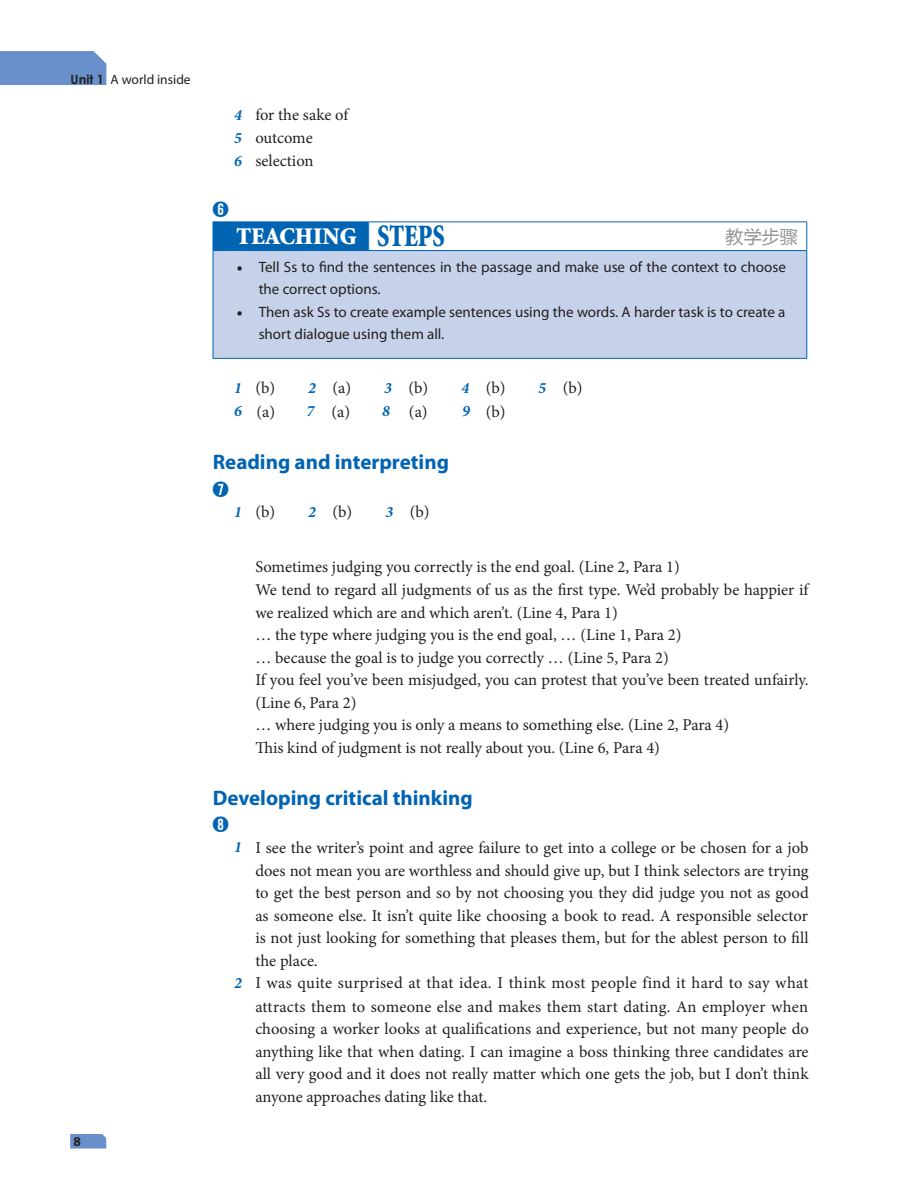
<style>
.page{position:relative;width:915px;height:1191px;background:#fff}
.page>*{position:absolute;margin:0;border:0;box-sizing:border-box;transform-origin:0 0}
.t1{font:900 24px "Minion Std";color:#fff}
.t2{font:700 21px "Myriad Pro";color:#0164b2}
.t3{font:18px "Microsoft Ya Hei";color:#939598}
.t4{font:16.5px/22.5px "Minion Pro";color:#231f20}
.t5{font:16.5px "Minion Pro";letter-spacing:.02em;color:#231f20}
.t6{font:15.75px "Apple Gothic";color:#0164b2}
.t7{font:15px/21.8px "Myriad Pro";color:#231f20}
.t8{font:13.5px "Myriad Pro";color:#231f20}
.t9{font:700 13.5px "Myriad Pro";color:#231f20}
.s1{font-family:"Century Gothic";font-weight:700;font-size:12.75px}
.s2{font-weight:700;font-style:italic;font-size:15.75px;color:#0164b2}
.s3{font-size:31.2px;color:#0164b2}
.s4{font-family:"Minion Pro";font-size:16.5px}
</style>
<div class="page">
<hr style="left:914px;top:412px;width:1px;height:43px;background:#231f20">
<div style="left:213px;top:222px;width:155px;height:28px;background:#0164b2"></div>
<div style="left:213px;top:250px;width:593px;height:108px;background:#c6d2ea"></div>
<hr style="left:368px;top:222px;width:438px;height:1px;background:#0164b2">
<svg style="left:368px;top:222px;width:1px;height:28px"></svg>
<svg style="left:806px;top:222px;width:1px;height:28px"></svg>
<hr style="left:213px;top:250px;width:155px;height:1px;background:#0164b2">
<hr style="left:213px;top:251px;width:1px;height:107px;background:#0164b2">
<hr style="left:368px;top:250px;width:438px;height:1px;background:#0164b2">
<hr style="left:806px;top:251px;width:1px;height:107px;background:#0164b2">
<hr style="left:213px;top:358px;width:155px;height:1px;background:#0164b2">
<hr style="left:368px;top:358px;width:438px;height:1px;background:#0164b2">
<svg style="left:70px;top:1134px;width:36px;height:14px"></svg>
<div style="left:0;top:51px;width:106px;height:34px;background:#6990ca"></div>
<p class="t8" style="left:71px;top:71px;width:121px"><span class="s1">Unit 1</span> A world inside</p>
<p class="t9" style="left:74px;top:1132px;width:9px">8</p>
<p class="t4" style="left:234px;top:103px;width:116px;line-height:23.2px"><span class="s2">4</span> for the sake of<br><span class="s2">5</span> outcome<br><span class="s2">6</span> selection</p>
<p class="t6" style="left:213px;top:201px;width:17px">➏</p>
<p class="t1" style="left:236px;top:224px;width:209px">TEACHING <span class="s3">STEPS</span></p>
<p class="t3" style="left:725px;top:224px;width:73px">教学步骤</p>
<p class="t7" style="left:258px;top:256px;width:528px;text-indent:-22px"><span class="s4">•</span> Tell Ss to find the sentences in the passage and make use of the context to choose the correct options.</p>
<p class="t7" style="left:258px;top:301px;width:528px;text-indent:-22px"><span class="s4">•</span> Then ask Ss to create example sentences using the words. A harder task is to create a short dialogue using them all.</p>
<p class="t4" style="left:234px;top:377px;width:43px"><span class="s2">1</span> (b)</p>
<p class="t4" style="left:308px;top:377px;width:44px"><span class="s2">2</span> (a)</p>
<p class="t4" style="left:384px;top:377px;width:46px"><span class="s2">3</span> (b)</p>
<p class="t4" style="left:461px;top:377px;width:46px"><span class="s2">4</span> (b)</p>
<p class="t4" style="left:538px;top:377px;width:46px"><span class="s2">5</span> (b)</p>
<p class="t4" style="left:234px;top:400px;width:42px"><span class="s2">6</span> (a)</p>
<p class="t4" style="left:306px;top:400px;width:45px"><span class="s2">7</span> (a)</p>
<p class="t4" style="left:382px;top:400px;width:47px"><span class="s2">8</span> (a)</p>
<p class="t4" style="left:462px;top:400px;width:45px"><span class="s2">9</span> (b)</p>
<p class="t2" style="left:213px;top:449px;width:237px">Reading and interpreting</p>
<p class="t6" style="left:213px;top:481px;width:17px">➐</p>
<p class="t4" style="left:234px;top:501px;width:43px"><span class="s2">1</span> (b)</p>
<p class="t4" style="left:308px;top:501px;width:46px"><span class="s2">2</span> (b)</p>
<p class="t4" style="left:385px;top:501px;width:46px"><span class="s2">3</span> (b)</p>
<p class="t4" style="left:255px;top:556px;width:554px">Sometimes judging you correctly is the end goal. (Line 2, Para 1)<br>We tend to regard all judgments of us as the first type. We’d probably be happier if we realized which are and which aren’t. (Line 4, Para 1)<br>… the type where judging you is the end goal, … (Line 1, Para 2)<br>… because the goal is to judge you correctly … (Line 5, Para 2)<br>If you feel you’ve been misjudged, you can protest that you’ve been treated unfairly. (Line 6, Para 2)<br>… where judging you is only a means to something else. (Line 2, Para 4)<br>This kind of judgment is not really about you. (Line 6, Para 4)</p>
<p class="t2" style="left:213px;top:784px;width:261px">Developing critical thinking</p>
<p class="t6" style="left:213px;top:816px;width:17px">➑</p>
<p class="t4" style="left:234px;top:836px;width:576px"><span class="s2">1</span> I see the writer’s point and agree failure to get into a college or be chosen for a job</p>
<p class="t4" style="left:255px;top:859px;width:554px">does not mean you are worthless and should give up, but I think selectors are trying</p>
<p class="t4" style="left:255px;top:882px;width:555px">to get the best person and so by not choosing you they did judge you not as good</p>
<p class="t4" style="left:255px;top:904px;width:554px">as someone else. It isn’t quite like choosing a book to read. A responsible selector</p>
<p class="t4" style="left:255px;top:927px;width:554px">is not just looking for something that pleases them, but for the ablest person to fill</p>
<p class="t4" style="left:255px;top:949px;width:64px">the place.</p>
<p class="t5" style="left:234px;top:972px;width:575px"><span class="s2">2</span> I was quite surprised at that idea. I think most people find it hard to say what</p>
<p class="t4" style="left:255px;top:995px;width:554px">attracts them to someone else and makes them start dating. An employer when</p>
<p class="t4" style="left:255px;top:1017px;width:555px">choosing a worker looks at qualifications and experience, but not many people do</p>
<p class="t4" style="left:255px;top:1040px;width:554px">anything like that when dating. I can imagine a boss thinking three candidates are</p>
<p class="t4" style="left:255px;top:1062px;width:554px">all very good and it does not really matter which one gets the job, but I don’t think</p>
<p class="t4" style="left:255px;top:1085px;width:233px">anyone approaches dating like that.</p>
</div>
